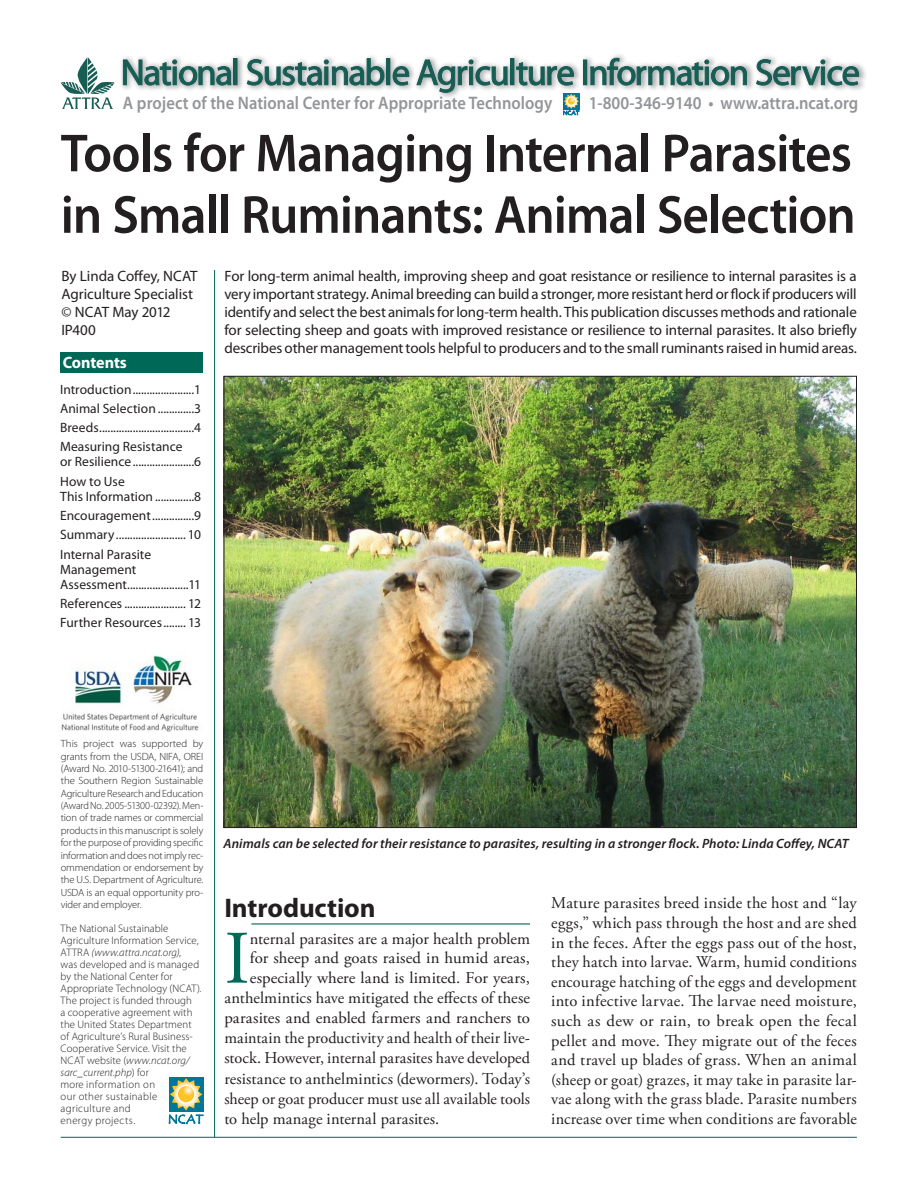
<style>
.page{position:relative;width:918px;height:1188px;background:#fff}
.page>*{position:absolute;margin:0;border:0;box-sizing:border-box;transform-origin:0 0}
.t1{font:75.3px "Adobe Garamond Pro";color:#006857}
.t2{font:600 54px/61.5px "Myriad Pro";letter-spacing:-.02em;color:#231f20;scale:.95 1}
.t3{font:700 27px "Myriad Pro";letter-spacing:-.005em;color:#231f20}
.t4{font:600 18.15px "Myriad Pro";letter-spacing:.005em;color:#939598;scale:.91 1}
.t5{font:16.5px/19.6px "Adobe Garamond Pro";letter-spacing:.005em;color:#231f20;text-align:justify}
.t6{font:700 16.5px "Myriad Pro";letter-spacing:-.005em;color:#fff}
.t7{font:15px/18px "Myriad Pro";letter-spacing:-.01em;color:#231f20}
.t8{font:13.5px/19.4px "Myriad Pro";letter-spacing:.005em;color:#231f20}
.t9{font:italic 600 13.5px "Myriad Pro";letter-spacing:.005em;color:#231f20}
.t10{font:300 10.8px/12px "Myriad Pro";letter-spacing:.01em;color:#231f20}
.t11{font:300 10.5px/12.3px "Myriad Pro";letter-spacing:-.01em;color:#231f20;text-align:justify}
.s1{font-style:italic}
</style>
<div class="page">
<hr style="left:214px;top:270px;width:1px;height:867px;background:#006857">
<hr style="left:61px;top:1137px;width:796px;height:1px;background:#006857">
<div style="left:169px;top:1077px;width:34px;height:35px;background:#007698"></div>
<svg style="left:169px;top:1078px;width:34px;height:46px"></svg>
<img style="left:121px;top:55px;width:745px;height:46px">
<svg style="left:123px;top:59px;width:108px;height:29px"></svg>
<div style="left:234px;top:58px;width:3px;height:27px;border:1px solid #185d54"></div>
<svg style="left:247px;top:58px;width:137px;height:30px"></svg>
<div style="left:386px;top:58px;width:4px;height:27px;border:1px solid #185d54"></div>
<svg style="left:393px;top:66px;width:16px;height:20px"></svg>
<svg style="left:416px;top:58px;width:92px;height:39px"></svg>
<div style="left:510px;top:58px;width:4px;height:27px;border:1px solid #185d54"></div>
<svg style="left:516px;top:62px;width:58px;height:24px"></svg>
<div style="left:583px;top:60px;width:4px;height:25px;border:1px solid #185d54"></div>
<svg style="left:590px;top:58px;width:157px;height:30px"></svg>
<svg style="left:756px;top:59px;width:103px;height:27px"></svg>
<svg style="left:61px;top:58px;width:53px;height:51px"></svg>
<div style="left:563px;top:93px;width:16px;height:17px;background:#007698"></div>
<svg style="left:563px;top:94px;width:16px;height:21px"></svg>
<div style="left:60px;top:352px;width:143px;height:21px;background:#006857"></div>
<img style="left:61px;top:655px;width:138px;height:77px">
<img style="left:226px;top:378px;width:629px;height:448px">
<hr style="left:251px;top:923px;width:279px;height:2px;background:#006857">
<p class="t4" style="left:123px;top:96px;width:474px">A project of the National Center for Appropriate Technology</p>
<p class="t4" style="left:589px;top:96px;width:298px">1-800-346-9140 • www.attra.ncat.org</p>
<h2 class="t2" style="left:61px;top:128px;width:838px">Tools for Managing Internal Parasites in Small Ruminants: Animal Selection</h2>
<p class="t7" style="left:61px;top:269px;width:138px">By Linda Coffey, NCAT<br>Agriculture Specialist © NCAT May 2012<br>IP400</p>
<p class="t6" style="left:63px;top:356px;width:66px">Contents</p>
<p class="t8" style="left:60px;top:381px;width:143px;text-align:justify">Introduction ......................1<br>Animal Selection .............3<br>Breeds ..................................4<br>Measuring Resistance</p>
<p class="t8" style="left:60px;top:454px;width:143px">or Resilience ......................6<br>How to Use</p>
<p class="t8" style="left:60px;top:488px;width:143px;text-align:justify">This Information ..............8<br>Encouragement ...............9<br>Summary ......................... 10<br>Internal Parasite</p>
<p class="t8" style="left:60px;top:563px;width:142px;line-height:15px">Management<br>Assessment ......................11</p>
<p class="t8" style="left:60px;top:595px;width:143px">References ...................... 12<br>Further Resources ........ 13</p>
<p class="t7" style="left:224px;top:269px;width:634px;text-align:justify">For long-term animal health, improving sheep and goat resistance or resilience to internal parasites is a very important strategy. Animal breeding can build a stronger, more resistant herd or flock if producers will identify and select the best animals for long-term health. This publication discusses methods and rationale for selecting sheep and goats with improved resistance or resilience to internal parasites. It also briefly describes other management tools helpful to producers and to the small ruminants raised in humid areas.</p>
<p class="t11" style="left:61px;top:739px;width:144px">This project was supported by grants from the USDA, NIFA, OREI (Award No. 2010-51300-21641); and the Southern Region Sustainable Agriculture Research and Education (Award No. 2005-51300-02392). Men&shy;tion of trade names or commercial products in this manuscript is solely for the purpose of providing specific information and does not imply rec&shy;ommendation or endorsement by the U.S. Department of Agriculture.<br>USDA is an equal opportunity pro&shy;vider and employer.</p>
<p class="t10" style="left:61px;top:923px;width:142px">The National Sustainable<br>Agriculture Information Service,<br>ATTRA <span class="s1">(www.attra.ncat.org)</span>,<br>was developed and is managed by the National Center for<br>Appropriate Technology (NCAT).<br>The project is funded through<br>a cooperative agreement with the United States Department of Agriculture’s Rural Business-<br>Cooperative Service. Visit the<br>NCAT website (<span class="s1">www.ncat.org/ sarc_current.php</span>) for<br>more information on<br>our other sustainable agriculture and<br>energy projects.</p>
<p class="t9" style="left:224px;top:838px;width:627px">Animals can be selected for their resistance to parasites, resulting in a stronger flock. Photo: Linda Coffey, NCAT</p>
<h3 class="t3" style="left:224px;top:897px;width:153px">Introduction</h3>
<h1 class="t1" style="left:224px;top:929px;width:27px">I</h1>
<p class="t5" style="left:250px;top:930px;width:282px">nternal parasites are a major health problem</p>
<p class="t5" style="left:250px;top:949px;width:282px">for sheep and goats raised in humid areas,</p>
<p class="t5" style="left:250px;top:969px;width:282px">especially where land is limited. For years,</p>
<p class="t5" style="left:224px;top:989px;width:307px">anthelmintics have mitigated the effects of these</p>
<p class="t5" style="left:224px;top:1009px;width:307px">parasites and enabled farmers and ranchers to</p>
<p class="t5" style="left:224px;top:1029px;width:307px">maintain the productivity and health of their live-</p>
<p class="t5" style="left:224px;top:1050px;width:307px">stock. However, internal parasites have developed</p>
<p class="t5" style="left:224px;top:1070px;width:307px">resistance to anthelmintics (dewormers). Today’s</p>
<p class="t5" style="left:224px;top:1090px;width:307px">sheep or goat producer must use all available tools</p>
<p class="t5" style="left:224px;top:1110px;width:216px">to help manage internal parasites.</p>
<p class="t5" style="left:551px;top:895px;width:307px">Mature parasites breed inside the host and “lay eggs,” which pass through the host and are shed in the feces. After the eggs pass out of the host, they hatch into larvae. Warm, humid conditions encourage hatching of the eggs and development into infective larvae. The larvae need moisture, such as dew or rain, to break open the fecal pellet and move. They migrate out of the feces and travel up blades of grass. When an animal (sheep or goat) grazes, it may take in parasite lar&shy;vae along with the grass blade. Parasite numbers increase over time when conditions are favorable</p>
</div>
